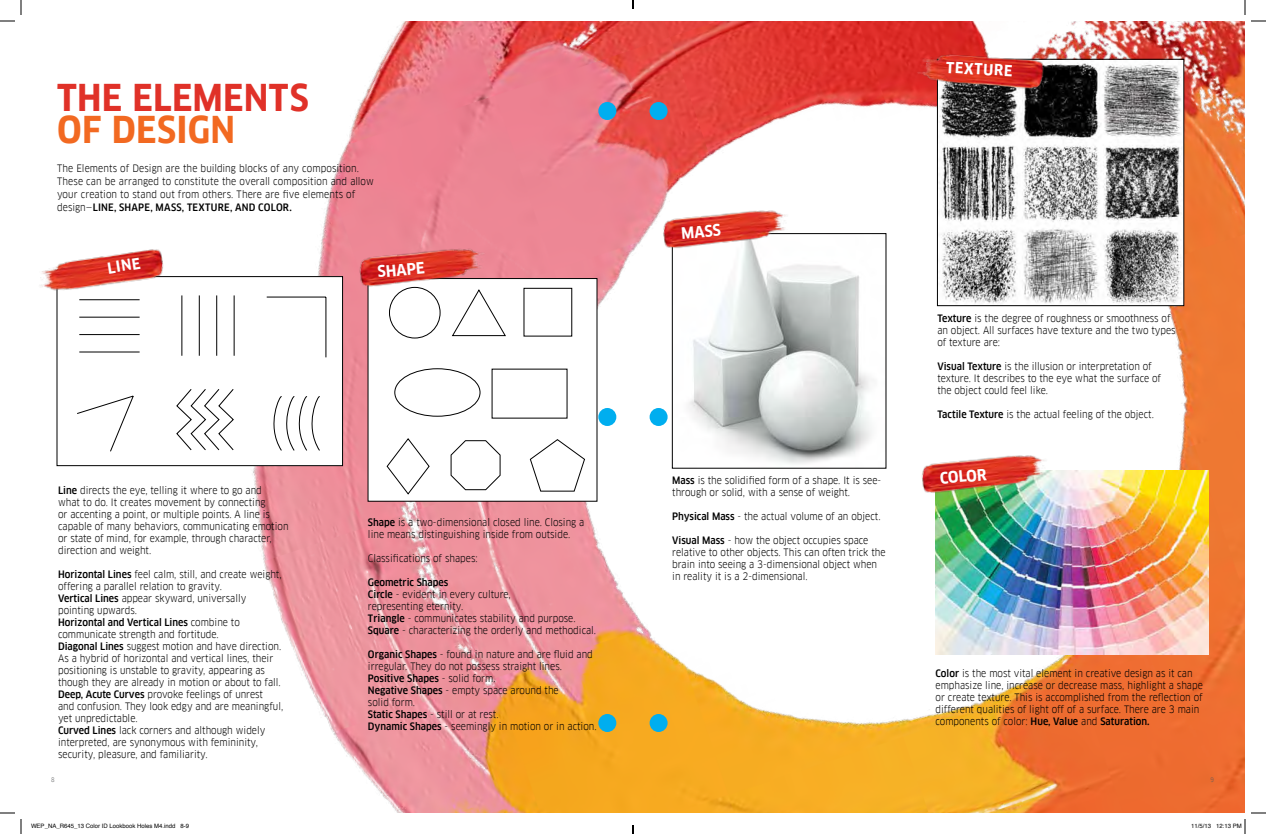
<style>
.page{position:relative;width:1266px;height:834px;background:#fff}
.page>*{position:absolute;margin:0;border:0;box-sizing:border-box;transform-origin:0 0}
.t1{font:700 36.2px "Clan Narrow";letter-spacing:.005em;color:#e03128}
.t2{font:700 36.2px "Clan Narrow";letter-spacing:.01em;color:#f26921}
.t3{font:700 15.5px "Clan Narrow";color:#fff}
.t4{font:700 15px "Clan Narrow";color:#fff}
.t5{font:10px/12px "Clan Narrow";color:#000}
.t6{font:6px "Helvetica";color:#000}
.t7{font:6px "Clan Narrow";color:#58595b}
.s1{font-weight:500}
.s2{font-family:"Clan Narrow LF";font-weight:500}
</style>
<div class="page">
<img style="left:246px;top:21px;width:999px;height:792px">
<img style="left:674px;top:235px;width:210px;height:231px">
<div style="left:672px;top:233px;width:214px;height:235px;border:1px solid #000"></div>
<img style="left:939px;top:61px;width:243px;height:243px">
<div style="left:937px;top:59px;width:247px;height:247px;border:1px solid #000"></div>
<img style="left:935px;top:470px;width:274px;height:184px">
<div style="left:57px;top:277px;width:286px;height:189px;background:#fff"></div>
<div style="left:57px;top:276px;width:286px;height:190px;border:1px solid #000"></div>
<div style="left:368px;top:279px;width:229px;height:222px;background:#fff"></div>
<svg style="left:386px;top:438px;width:44px;height:57px"></svg>
<svg style="left:394px;top:368px;width:87px;height:49px"></svg>
<svg style="left:450px;top:440px;width:51px;height:51px"></svg>
<svg style="left:529px;top:439px;width:56px;height:53px"></svg>
<svg style="left:452px;top:303px;width:54px;height:34px"></svg>
<div style="left:389px;top:287px;width:52px;height:52px;border:1px solid #000;border-radius:50%"></div>
<hr style="left:79px;top:352px;width:61px;height:1px;background:#000">
<hr style="left:79px;top:334px;width:61px;height:1px;background:#000">
<hr style="left:79px;top:317px;width:61px;height:1px;background:#000">
<svg style="left:77px;top:395px;width:57px;height:57px"></svg>
<hr style="left:181px;top:295px;width:1px;height:61px;background:#000">
<hr style="left:199px;top:295px;width:1px;height:61px;background:#000">
<hr style="left:216px;top:295px;width:1px;height:61px;background:#000">
<hr style="left:234px;top:295px;width:1px;height:61px;background:#000">
<hr style="left:267px;top:297px;width:59px;height:1px;background:#000">
<hr style="left:325px;top:297px;width:1px;height:60px;background:#000">
<svg style="left:176px;top:389px;width:58px;height:62px"></svg>
<svg style="left:273px;top:396px;width:47px;height:55px"></svg>
<img style="left:348px;top:234px;width:157px;height:69px">
<img style="left:40px;top:249px;width:134px;height:56px">
<img style="left:910px;top:441px;width:157px;height:68px">
<img style="left:899px;top:35px;width:155px;height:64px">
<img style="left:668px;top:196px;width:140px;height:68px">
<svg style="left:650px;top:102px;width:18px;height:630px"></svg>
<svg style="left:598px;top:102px;width:18px;height:630px"></svg>
<svg style="left:0;top:0;width:22px;height:22px"></svg>
<svg style="left:0;top:812px;width:22px;height:22px"></svg>
<svg style="left:1244px;top:0;width:22px;height:22px"></svg>
<svg style="left:1191px;top:812px;width:75px;height:22px"></svg>
<svg style="left:632px;top:0;width:2px;height:9px"></svg>
<svg style="left:632px;top:825px;width:2px;height:9px"></svg>
<h1 class="t1" style="left:57px;top:78px;width:253px">THE ELEMENTS</h1>
<h1 class="t2" style="left:57px;top:110px;width:180px">OF DESIGN</h1>
<p class="t5" style="left:57px;top:162px;width:318px;line-height:13px">The Elements of Design are the building blocks of any composition.<br>These can be arranged to constitute the overall composition and allow your creation to stand out from others. There are five elements of design—<span class="s1">LINE, SHAPE, MASS , TEXTURE, AND COLOR.</span></p>
<h3 class="t4" style="left:106px;top:260px;width:35px;rotate:-9deg">LINE</h3>
<h2 class="t3" style="left:377px;top:263px;width:49px;rotate:-5deg">SHAPE</h2>
<p class="t5" style="left:58px;top:484px;width:232px"><span class="s1">Line</span> directs the eye, telling it where to go and<br>what to do. It creates movement by connecting<br>or accenting a point, or multiple points. A line is capable of many behaviors, communicating emotion or state of mind, for example, through character, direction and weight.</p>
<p class="t5" style="left:58px;top:568px;width:227px"><span class="s1">Horizontal Lines</span> feel calm, still, and create weight, offering a parallel relation to gravity.<br><span class="s1">Vertical Lines</span> appear skyward, universally pointing upwards.<br><span class="s1">Horizontal and Vertical Lines</span> combine to communicate strength and fortitude.<br><span class="s1">Diagonal Lines</span> suggest motion and have direction.<br>As a hybrid of horizontal and vertical lines, their positioning is unstable to gravity, appearing as though they are already in motion or about to fall.<br><span class="s1">Deep, Acute Curves</span> provoke feelings of unrest<br>and confusion. They look edgy and are meaningful, yet unpredictable.<br><span class="s1">Curved Lines</span> lack corners and although widely interpreted, are synonymous with femininity, security, pleasure, and familiarity.</p>
<p class="t5" style="left:368px;top:516px;width:218px"><span class="s2">Shape</span> is a two-dimensional closed line. Closing a line means distinguishing inside from outside.</p>
<p class="t5" style="left:368px;top:552px;width:111px">Classifications of shapes:</p>
<p class="t5" style="left:368px;top:576px;width:230px"><span class="s1">Geometric Shapes<br>Circle</span> - evident in every culture,<br>representing eternity.<br><span class="s1">Triangle</span> - communicates stability and purpose.<br><span class="s1">Square</span> - characterizing the orderly and methodical.</p>
<p class="t5" style="left:368px;top:648px;width:230px"><span class="s1">Organic Shapes</span> - found in nature and are fluid and irregular. They do not possess straight lines.<br><span class="s1">Positive Shapes</span> - solid form.<br><span class="s1">Negative Shapes</span> - empty space around the<br>solid form.<br><span class="s1">Static Shapes</span> - still or at rest.<br><span class="s1">Dynamic Shapes</span> - seemingly in motion or in action.</p>
<h2 class="t3" style="left:681px;top:225px;width:41px;rotate:-5deg">MASS</h2>
<h3 class="t4" style="left:947px;top:59px;width:68px;rotate:3deg">TEXTURE</h3>
<p class="t5" style="left:937px;top:312px;width:240px"><span class="s1">Texture</span> is the degree of roughness or smoothness of an object. All surfaces have texture and the two types of texture are:</p>
<p class="t5" style="left:937px;top:360px;width:225px"><span class="s1">Visual Texture</span> is the illusion or interpretation of texture. It describes to the eye what the surface of the object could feel like.</p>
<p class="t5" style="left:937px;top:408px;width:218px"><span class="s1">Tactile Texture</span> is the actual feeling of the object.</p>
<p class="t5" style="left:672px;top:474px;width:211px"><span class="s1">Mass</span> is the solidified form of a shape. It is see-</p>
<h2 class="t3" style="left:939px;top:470px;width:46px;rotate:-5deg">COLOR</h2>
<p class="t5" style="left:672px;top:486px;width:179px">through or solid, with a sense of weight.</p>
<p class="t5" style="left:672px;top:510px;width:210px"><span class="s1">Physical Mass</span> - the actual volume of an object.</p>
<p class="t5" style="left:672px;top:534px;width:215px"><span class="s1">Visual Mass</span> - how the object occupies space relative to other objects. This can often trick the brain into seeing a 3-dimensional object when in reality it is a 2-dimensional.</p>
<p class="t5" style="left:936px;top:668px;width:269px"><span class="s1">Color</span> is the most vital element in creative design as it can emphasize line, increase or decrease mass, highlight a shape or create texture. This is accomplished from the reflection of different qualities of light off of a surface. There are 3 main components of color: <span class="s1">Hue, Value</span> and <span class="s1">Saturation.</span></p>
<p class="t7" style="left:51px;top:776px;width:5px">8</p>
<p class="t7" style="left:1210px;top:776px;width:5px">9</p>
<p class="t6" style="left:31px;top:821px;width:160px">WEP_NA_R645_13 Color ID Lookbook Holes M4.indd 8-9</p>
<p class="t6" style="left:1191px;top:821px;width:52px">11/5/13 12:13 PM</p>
</div>
